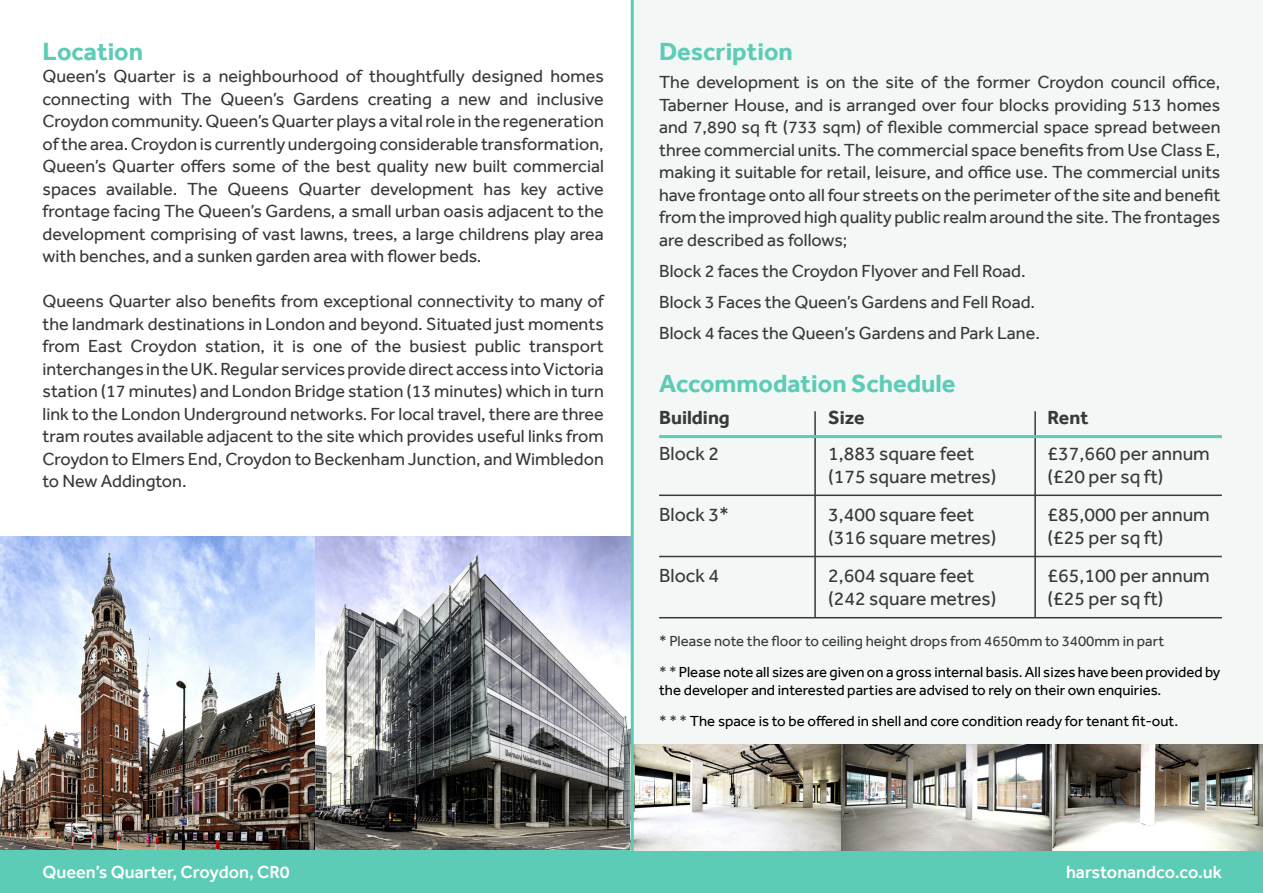
<style>
.page{position:relative;width:1263px;height:893px;background:#fff}
.page>*{position:absolute;margin:0;border:0;box-sizing:border-box;transform-origin:0 0}
.t1{font:700 25.5px "Effra";color:#5dccb6}
.t2{font:19.5px/23.4px "Effra";color:#393939}
.t3{font:700 19.5px "Effra";color:#393939}
.t4{font:18px/22.5px "Effra";color:#393939;text-align:justify}
.t5{font:500 18px "Effra";color:#fff}
.t6{font:15px/31px "Effra";color:#000}
.s1{color:#393939}
</style>
<div class="page">
<img style="left:0;top:536px;width:631px;height:314px">
<div style="left:631px;top:0;width:632px;height:850px;background:#f3f7f6"></div>
<div style="left:0;top:850px;width:1263px;height:43px;background:#5dccb6"></div>
<img style="left:634px;top:744px;width:629px;height:106px">
<hr style="left:814px;top:411px;width:2px;height:206px;background:#393939">
<hr style="left:1034px;top:411px;width:2px;height:206px;background:#393939">
<hr style="left:631px;top:0;width:3px;height:855px;background:#5dccb6">
<hr style="left:659px;top:435px;width:563px;height:3px;background:#5dccb6">
<hr style="left:659px;top:495px;width:563px;height:1px;background:#393939">
<hr style="left:659px;top:556px;width:563px;height:1px;background:#393939">
<hr style="left:659px;top:617px;width:563px;height:1px;background:#393939">
<h1 class="t1" style="left:43px;top:36px;width:102px">Location</h1>
<p class="t4" style="left:43px;top:65px;width:563px">Queen’s Quarter is a neighbourhood of thoughtfully designed homes connecting with The Queen’s Gardens creating a new and inclusive Croydon community. Queen’s Quarter plays a vital role in the regeneration of the area. Croydon is currently undergoing considerable transformation, Queen’s Quarter offers some of the best quality new built commercial spaces available. The Queens Quarter development has key active frontage facing The Queen’s Gardens, a small urban oasis adjacent to the development comprising of vast lawns, trees, a large childrens play area with benches, and a sunken garden area with flower beds.</p>
<p class="t4" style="left:43px;top:290px;width:563px">Queens Quarter also benefits from exceptional connectivity to many of the landmark destinations in London and beyond. Situated just moments from East Croydon station, it is one of the busiest public transport interchanges in the UK. Regular services provide direct access into Victoria station (17 minutes) and London Bridge station (13 minutes) which in turn link to the London Underground networks. For local travel, there are three tram routes available adjacent to the site which provides useful links from Croydon to Elmers End, Croydon to Beckenham Junction, and Wimbledon to New Addington.</p>
<h1 class="t1" style="left:659px;top:36px;width:135px">Description</h1>
<p class="t4" style="left:659px;top:71px;width:563px">The development is on the site of the former Croydon council office, Taberner House, and is arranged over four blocks providing 513 homes and 7,890 sq ft (733 sqm) of flexible commercial space spread between three commercial units. The commercial space benefits from Use Class E, making it suitable for retail, leisure, and office use. The commercial units have frontage onto all four streets on the perimeter of the site and benefit from the improved high quality public realm around the site. The frontages are described as follows;</p>
<p class="t4" style="left:659px;top:255px;width:382px;line-height:31px;text-align:left">Block 2 faces the Croydon Flyover and Fell Road.<br>Block 3 Faces the Queen’s Gardens and Fell Road.<br>Block 4 faces the Queen’s Gardens and Park Lane.</p>
<h1 class="t1" style="left:659px;top:369px;width:298px">Accommodation Schedule</h1>
<p class="t3" style="left:659px;top:406px;width:72px">Building</p>
<p class="t2" style="left:659px;top:441px;width:62px">Block 2</p>
<p class="t2" style="left:659px;top:502px;width:71px">Block 3*</p>
<p class="t2" style="left:659px;top:563px;width:62px">Block 4</p>
<p class="t3" style="left:828px;top:406px;width:38px">Size</p>
<p class="t2" style="left:828px;top:441px;width:170px">1,883 square feet (175 square metres)</p>
<p class="t2" style="left:828px;top:502px;width:170px">3,400 square feet (316 square metres)</p>
<p class="t2" style="left:828px;top:563px;width:170px">2,604 square feet (242 square metres)</p>
<p class="t3" style="left:1047px;top:406px;width:42px">Rent</p>
<p class="t2" style="left:1047px;top:441px;width:164px">£37,660 per annum (£20 per sq ft)</p>
<p class="t2" style="left:1047px;top:502px;width:164px">£85,000 per annum (£25 per sq ft)</p>
<p class="t2" style="left:1047px;top:563px;width:164px">£65,100 per annum (£25 per sq ft)</p>
<p class="t6" style="left:659px;top:625px;width:563px"><span class="s1">* Please note the floor to ceiling height drops from 4650mm to 3400mm in part<br>* *</span> Please note all sizes are given on a gross internal basis. All sizes have been provided by</p>
<p class="t6" style="left:659px;top:674px;width:521px">the developer and interested parties are advised to rely on their own enquiries.<br><span class="s1">* * *</span> The space is to be offered in shell and core condition ready for tenant fit-out.</p>
<p class="t5" style="left:43px;top:861px;width:249px">Queen’s Quarter, Croydon, CR0</p>
<p class="t5" style="left:1066px;top:861px;width:157px">harstonandco.co.uk</p>
</div>
